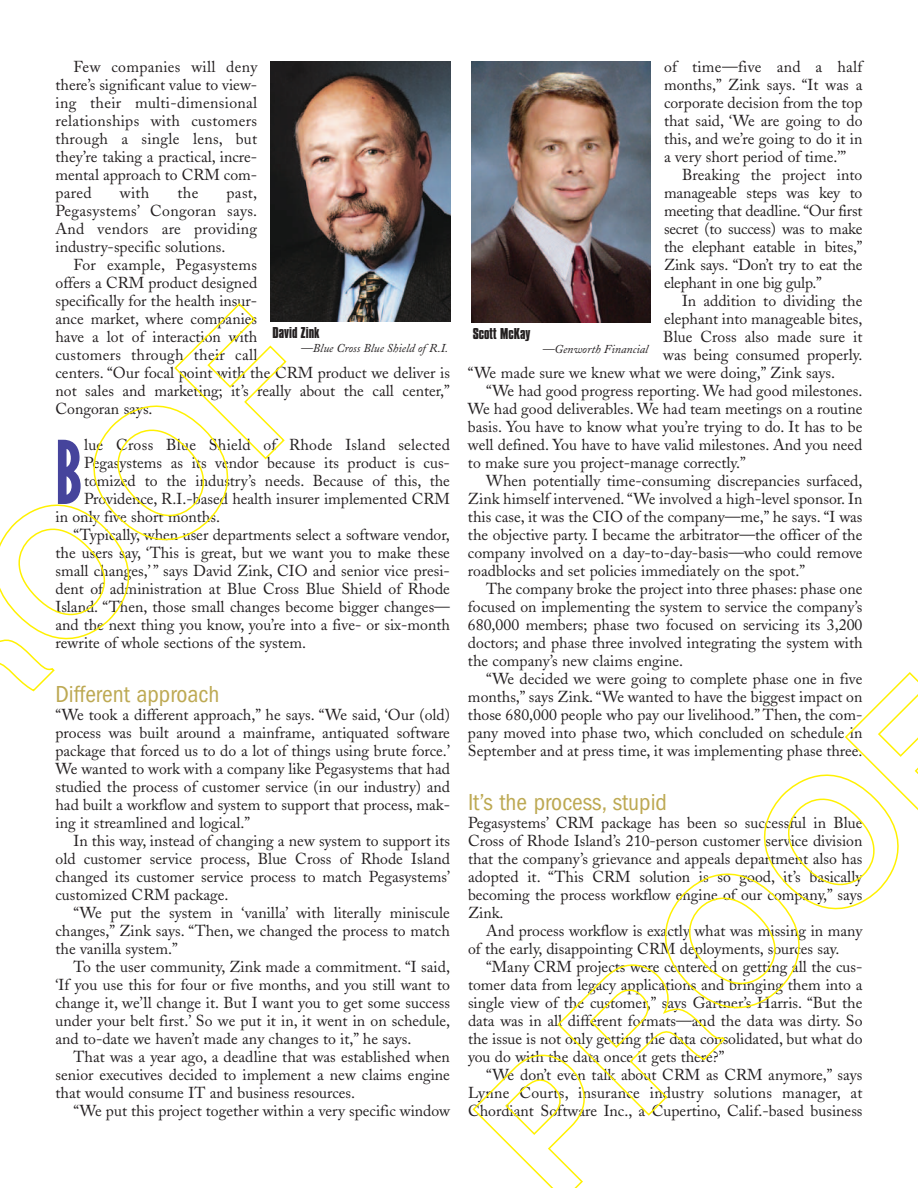
<style>
.page{position:relative;width:918px;height:1188px;background:#fff}
.page>*{position:absolute;margin:0;border:0;box-sizing:border-box;transform-origin:0 0}
.t1{font:700 extra-condensed 80.7px "Gill Sans";color:#46449c}
.t2{font:condensed 24px "Franklin Gothic";color:#bda953}
.t3{font:15.75px/18px "Adobe Caslon";color:#231f20;text-align:justify}
.t4{font:15.75px "Adobe Caslon";letter-spacing:.02em;color:#231f20}
.t5{font:700 13.5px "Compacta BT";color:#231f20}
.t6{font:italic 12px "Adobe Caslon";color:#231f20}
</style>
<div class="page">
<img style="left:471px;top:62px;width:180px;height:260px">
<img style="left:271px;top:62px;width:179px;height:260px">
<svg style="left:0;top:303px;width:287px;height:389px"></svg>
<svg style="left:473px;top:672px;width:445px;height:516px"></svg>
<p class="t3" style="left:55px;top:60px;width:203px;text-indent:18px">Few companies will deny there’s significant value to view&shy;ing their multi-dimensional relationships with customers through a single lens, but they’re taking a practical, incre&shy;mental approach to CRM com&shy;pared</p>
<p class="t3" style="left:120px;top:186px;width:31px">with</p>
<p class="t3" style="left:178px;top:186px;width:22px">the</p>
<p class="t3" style="left:55px;top:186px;width:203px;text-indent:171px">past, Pegasystems’ Congoran says.<br>And vendors are providing industry-specific solutions.</p>
<p class="t3" style="left:55px;top:258px;width:396px;text-align:left;text-indent:18px">For example, Pegasystems<br>offers a CRM product designed<br>specifically for the health insur-<br>ance market, where companies<br>have a lot of interaction with<br>customers through their call<br>centers. “Our focal point with the CRM product we deliver is not sales and marketing; it’s really about the call center,” Congoran says.</p>
<h1 class="t1" style="left:56px;top:440px;width:28px">B</h1>
<p class="t4" style="left:84px;top:438px;width:368px">lue Cross Blue Shield of Rhode Island selected</p>
<p class="t5" style="left:272px;top:327px;width:49px">David Zink</p>
<p class="t6" style="left:301px;top:343px;width:149px">—Blue Cross Blue Shield of R.I.</p>
<p class="t3" style="left:84px;top:456px;width:368px">Pegasystems as its vendor because its product is cus-</p>
<p class="t3" style="left:84px;top:474px;width:368px">tomized to the industry’s needs. Because of this, the</p>
<p class="t3" style="left:84px;top:492px;width:368px">Providence, R.I.-based health insurer implemented CRM</p>
<p class="t3" style="left:55px;top:510px;width:166px">in only five short months.</p>
<p class="t3" style="left:74px;top:528px;width:378px">“Typically, when user departments select a software vendor,</p>
<p class="t3" style="left:55px;top:546px;width:396px">the users say, ‘This is great, but we want you to make these</p>
<p class="t3" style="left:55px;top:564px;width:396px">small changes,’ ” says David Zink, CIO and senior vice presi-</p>
<p class="t3" style="left:55px;top:582px;width:396px">dent of administration at Blue Cross Blue Shield of Rhode</p>
<p class="t3" style="left:55px;top:600px;width:396px">Island. “Then, those small changes become bigger changes—</p>
<p class="t3" style="left:55px;top:618px;width:396px">and the next thing you know, you’re into a five- or six-month</p>
<p class="t3" style="left:55px;top:636px;width:252px">rewrite of whole sections of the system.</p>
<h2 class="t2" style="left:56px;top:686px;width:165px">Different approach</h2>
<p class="t3" style="left:56px;top:708px;width:396px">“We took a different approach,” he says. “We said, ‘Our (old) process was built around a mainframe, antiquated software package that forced us to do a lot of things using brute force.’ We wanted to work with a company like Pegasystems that had studied the process of customer service (in our industry) and had built a workflow and system to support that process, mak&shy;ing it streamlined and logical.”</p>
<p class="t3" style="left:56px;top:834px;width:396px;text-indent:18px">In this way, instead of changing a new system to support its old customer service process, Blue Cross of Rhode Island changed its customer service process to match Pegasystems’ customized CRM package.</p>
<p class="t3" style="left:56px;top:906px;width:396px;text-indent:18px">“We put the system in ‘vanilla’ with literally miniscule changes,” Zink says. “Then, we changed the process to match the vanilla system.”</p>
<p class="t3" style="left:55px;top:960px;width:396px;text-indent:18px">To the user community, Zink made a commitment. “I said, ‘If you use this for four or five months, and you still want to change it, we’ll change it. But I want you to get some success under your belt first.’ So we put it in, it went in on schedule, and to-date we haven’t made any changes to it,” he says.</p>
<p class="t3" style="left:55px;top:1050px;width:396px;text-indent:18px">That was a year ago, a deadline that was established when senior executives decided to implement a new claims engine that would consume IT and business resources.</p>
<p class="t3" style="left:74px;top:1104px;width:378px">“We put this project together within a very specific window</p>
<p class="t3" style="left:664px;top:60px;width:200px">of time—five and a half months,” Zink says. “It was a corporate decision from the top that said, ‘We are going to do this, and we’re going to do it in a very short period of time.’”</p>
<p class="t3" style="left:664px;top:168px;width:200px;text-indent:18px">Breaking the project into manageable steps was key to meeting that deadline. “Our first secret (to success) was to make the elephant eatable in bites,” Zink says. “Don’t try to eat the elephant in one big gulp.”</p>
<p class="t3" style="left:682px;top:294px;width:182px">In addition to dividing the</p>
<p class="t3" style="left:664px;top:312px;width:200px">elephant into manageable bites,</p>
<p class="t3" style="left:663px;top:330px;width:201px">Blue Cross also made sure it</p>
<p class="t3" style="left:663px;top:348px;width:201px">was being consumed properly.</p>
<p class="t3" style="left:468px;top:366px;width:369px">“We made sure we knew what we were doing,” Zink says.</p>
<p class="t3" style="left:486px;top:384px;width:378px">“We had good progress reporting. We had good milestones.</p>
<p class="t3" style="left:468px;top:402px;width:396px">We had good deliverables. We had team meetings on a routine</p>
<p class="t3" style="left:468px;top:420px;width:396px">basis. You have to know what you’re trying to do. It has to be</p>
<p class="t3" style="left:468px;top:438px;width:396px">well defined. You have to have valid milestones. And you need</p>
<p class="t3" style="left:468px;top:456px;width:279px">to make sure you project-manage correctly.”</p>
<p class="t3" style="left:486px;top:474px;width:378px">When potentially time-consuming discrepancies surfaced,</p>
<p class="t3" style="left:468px;top:492px;width:396px">Zink himself intervened. “We involved a high-level sponsor. In</p>
<p class="t3" style="left:468px;top:510px;width:396px">this case, it was the CIO of the company—me,” he says. “I was</p>
<p class="t3" style="left:468px;top:528px;width:396px">the objective party. I became the arbitrator—the officer of the</p>
<p class="t3" style="left:468px;top:546px;width:396px">company involved on a day-to-day-basis—who could remove</p>
<p class="t3" style="left:468px;top:564px;width:339px">roadblocks and set policies immediately on the spot.”</p>
<p class="t3" style="left:486px;top:582px;width:378px">The company broke the project into three phases: phase one</p>
<p class="t3" style="left:468px;top:600px;width:396px">focused on implementing the system to service the company’s</p>
<p class="t3" style="left:468px;top:618px;width:396px">680,000 members; phase two focused on servicing its 3,200</p>
<p class="t3" style="left:468px;top:636px;width:396px">doctors; and phase three involved integrating the system with</p>
<p class="t3" style="left:468px;top:654px;width:217px">the company’s new claims engine.</p>
<p class="t3" style="left:486px;top:672px;width:378px">“We decided we were going to complete phase one in five</p>
<p class="t3" style="left:468px;top:690px;width:396px">months,” says Zink. “We wanted to have the biggest impact on</p>
<p class="t3" style="left:468px;top:708px;width:396px">those 680,000 people who pay our livelihood.” Then, the com-</p>
<p class="t3" style="left:468px;top:726px;width:396px">pany moved into phase two, which concluded on schedule in</p>
<p class="t3" style="left:468px;top:744px;width:396px">September and at press time, it was implementing phase three.</p>
<h2 class="t2" style="left:468px;top:794px;width:201px">It’s the process, stupid</h2>
<p class="t3" style="left:468px;top:816px;width:396px">Pegasystems’ CRM package has been so successful in Blue Cross of Rhode Island’s 210-person customer service division that the company’s grievance and appeals department also has adopted it. “This CRM solution is so good, it’s basically becoming the process workflow engine of our company,” says Zink.</p>
<p class="t3" style="left:468px;top:924px;width:396px;text-indent:18px">And process workflow is exactly what was missing in many of the early, disappointing CRM deployments, sources say.</p>
<p class="t3" style="left:468px;top:960px;width:396px;text-indent:18px">“Many CRM projects were centered on getting all the cus&shy;tomer data from legacy applications and bringing them into a single view of the customer,” says Gartner’s Harris. “But the data was in all different formats—and the data was dirty. So the issue is not only getting the data consolidated, but what do you do with the data once it gets there?”</p>
<p class="t3" style="left:468px;top:1068px;width:396px;text-indent:18px">“We don’t even talk about CRM as CRM anymore,” says Lynne Courts, insurance industry solutions manager, at Chordiant Software Inc., a Cupertino, Calif.-based business</p>
<p class="t5" style="left:473px;top:327px;width:59px">Scott McKay</p>
<p class="t6" style="left:543px;top:344px;width:107px">—Genworth Financial</p>
</div>
